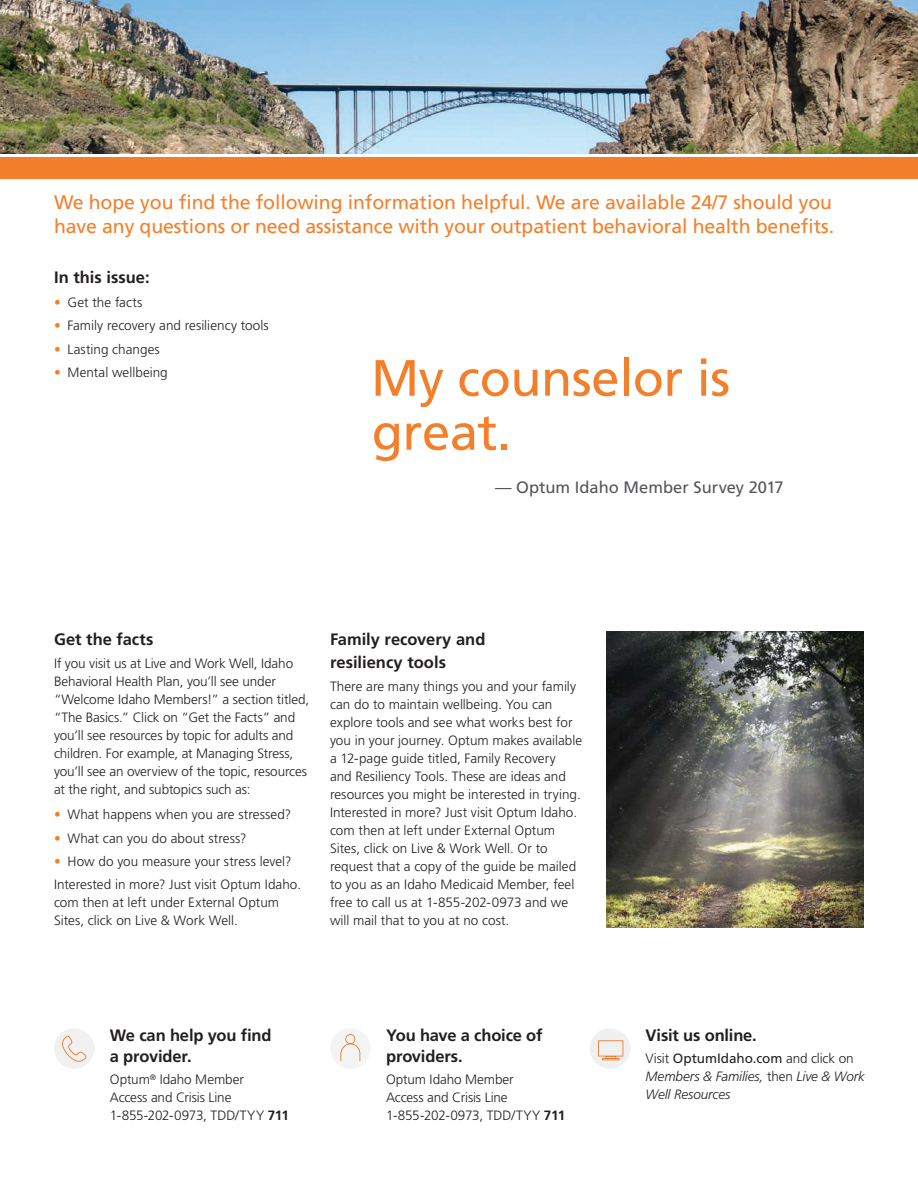
<style>
.page{position:relative;width:918px;height:1188px;background:#fff}
.page>*{position:absolute;margin:0;border:0;box-sizing:border-box;transform-origin:0 0}
.t1{font:51px/54px "Frutiger LT Std";letter-spacing:-.01em;color:#f47f2a}
.t2{font:19.5px/24px "Frutiger LT Std";letter-spacing:-.005em;color:#f47f2a}
.t3{font:700 16.5px/21px "Frutiger LT Std";letter-spacing:-.005em;color:#231f20}
.Body_copy__Roman{font:16.5px "Frutiger LT Std";color:#555659}
.Body_copy{font:300 13.5px/18px "Frutiger LT Std";color:#231f20}
.Body_copy-2{font:italic 300 13.5px/18px "Frutiger LT Std";letter-spacing:-.005em;color:#231f20}
.s1{color:#f47f2a}
.s2{font-weight:700}
.s3{font-style:normal}
.s4{font-weight:400;font-style:normal}
</style>
<div class="page">
<img style="left:606px;top:632px;width:258px;height:296px">
<div style="left:330px;top:1028px;width:41px;height:41px;background:#f3f4f4;border-radius:50%"></div>
<svg style="left:340px;top:1034px;width:20px;height:27px"></svg>
<div style="left:590px;top:1028px;width:40px;height:41px;background:#f0f0f1;border-radius:50%"></div>
<svg style="left:598px;top:1040px;width:25px;height:20px"></svg>
<div style="left:54px;top:1028px;width:40px;height:41px;background:#f0f1f0;border-radius:50%"></div>
<svg style="left:62px;top:1036px;width:25px;height:26px"></svg>
<img style="left:0;top:0;width:918px;height:154px">
<div style="left:0;top:157px;width:918px;height:22px;background:#f47f2a"></div>
<p class="t2" style="left:54px;top:190px;width:782px">We hope you find the following information helpful. We are available 24/7 should you have any questions or need assistance with your outpatient behavioral health benefits.</p>
<p class="t3" style="left:54px;top:267px;width:97px">In this issue:</p>
<p class="Body_copy" style="left:54px;top:293px;width:90px"><span class="s1">•</span> Get the facts</p>
<p class="Body_copy" style="left:54px;top:317px;width:216px"><span class="s1">•</span> Family recovery and resiliency tools</p>
<p class="Body_copy" style="left:54px;top:340px;width:107px"><span class="s1">•</span> Lasting changes</p>
<p class="Body_copy" style="left:54px;top:364px;width:115px"><span class="s1">•</span> Mental wellbeing</p>
<p class="t1" style="left:371px;top:351px;width:361px">My counselor is great.</p>
<p class="Body_copy__Roman" style="left:495px;top:477px;width:290px">— Optum Idaho Member Survey 2017</p>
<p class="t3" style="left:54px;top:629px;width:101px">Get the facts</p>
<p class="Body_copy" style="left:54px;top:655px;width:257px">If you visit us at Live and Work Well, Idaho Behavioral Health Plan, you’ll see under “Welcome Idaho Members!” a section titled, “The Basics.” Click on “Get the Facts” and you’ll see resources by topic for adults and children. For example, at Managing Stress, you’ll see an overview of the topic, resources at the right, and subtopics such as:</p>
<p class="Body_copy" style="left:54px;top:806px;width:239px"><span class="s1">•</span> What happens when you are stressed?</p>
<p class="Body_copy" style="left:54px;top:829px;width:194px"><span class="s1">•</span> What can you do about stress?</p>
<p class="Body_copy" style="left:54px;top:853px;width:239px"><span class="s1">•</span> How do you measure your stress level?</p>
<p class="Body_copy" style="left:54px;top:876px;width:249px">Interested in more? Just visit Optum Idaho. com then at left under External Optum<br>Sites, click on Live &amp; Work Well.</p>
<p class="t3" style="left:330px;top:628px;width:157px;line-height:22.5px">Family recovery and resiliency tools</p>
<p class="Body_copy" style="left:330px;top:677px;width:254px">There are many things you and your family can do to maintain wellbeing. You can explore tools and see what works best for you in your journey. Optum makes available a 12-page guide titled, Family Recovery<br>and Resiliency Tools. These are ideas and resources you might be interested in trying.<br>Interested in more? Just visit Optum Idaho. com then at left under External Optum Sites, click on Live &amp; Work Well. Or to request that a copy of the guide be mailed to you as an Idaho Medicaid Member, feel free to call us at 1-855-202-0973 and we will mail that to you at no cost.</p>
<p class="t3" style="left:110px;top:1025px;width:163px">We can help you find a provider.</p>
<p class="Body_copy" style="left:110px;top:1071px;width:181px">Optum<sup>®</sup> Idaho Member<br>Access and Crisis Line<br>1-855-202-0973, TDD/TYY <span class="s2">711</span></p>
<p class="t3" style="left:386px;top:1025px;width:158px">You have a choice of providers.</p>
<p class="Body_copy" style="left:386px;top:1071px;width:181px">Optum Idaho Member<br>Access and Crisis Line<br>1-855-202-0973, TDD/TYY <span class="s2">711</span></p>
<p class="t3" style="left:646px;top:1025px;width:113px">Visit us online.</p>
<p class="Body_copy-2" style="left:646px;top:1050px;width:221px"><span class="s3">Visit</span> <span class="s4">OptumIdaho.com</span> <span class="s3">and click on<br></span>Members &amp; Families, <span class="s3">then</span> Live &amp; Work<br>Well Resources</p>
</div>
